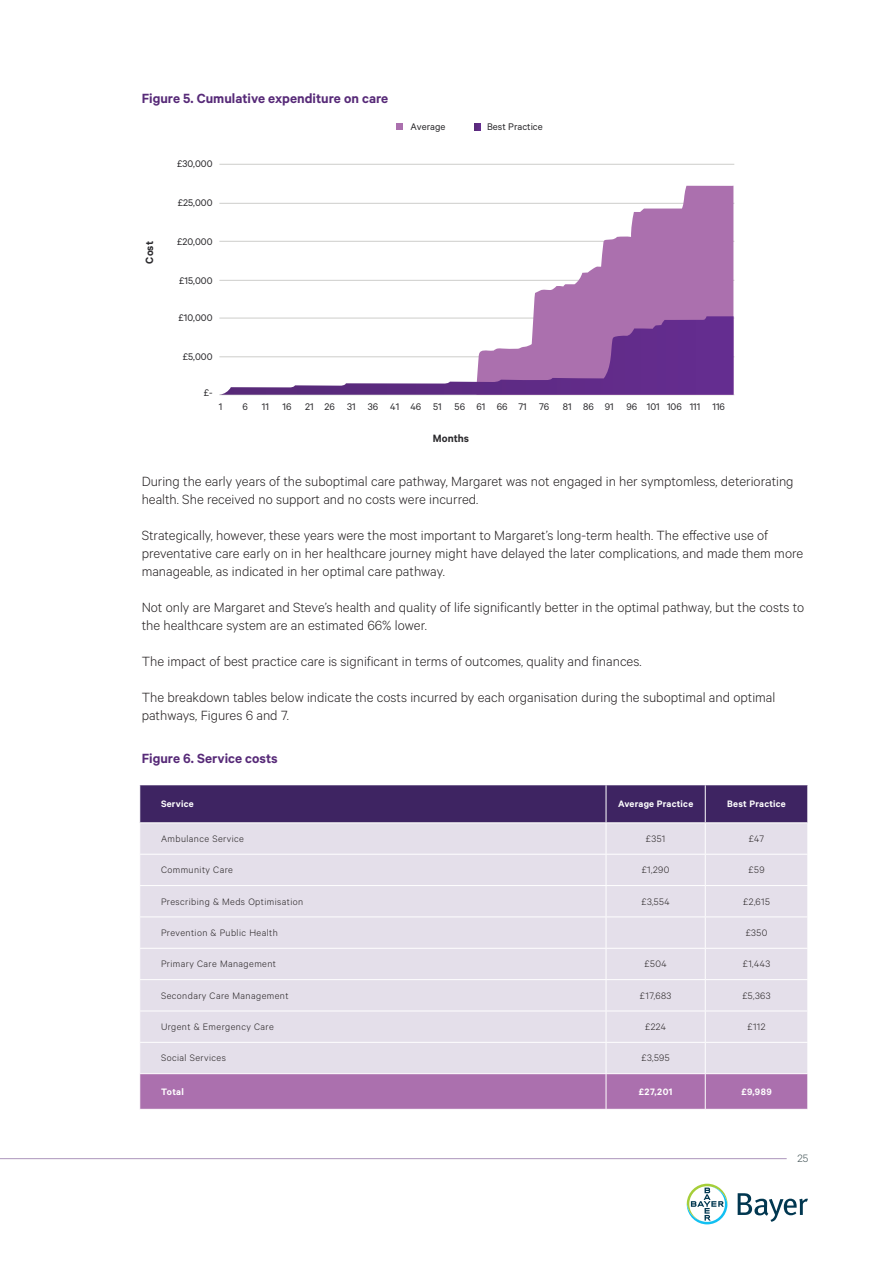
<style>
.page{position:relative;width:893px;height:1263px;background:#fff}
.page>*{position:absolute;margin:0;border:0;box-sizing:border-box;transform-origin:0 0}
.WHC-Paragraph-normal{font:300 15px/18px "Calibre";color:#231f20}
.WHC-Footer{font:600 15px "Calibre";color:#572a78}
.Page_number{font:300 12px "Calibre";color:#425355}
.t1{font:600 11.85px "Calibre";color:#2b2a2d}
.t2{font:10.8px "Calibre";color:#2b2a2d}
.Table-normal-cell-co{font:300 10.5px "Calibre";letter-spacing:.04em;color:#231f20}
.Table-header-2-cell{font:600 10.5px "Calibre";letter-spacing:.02em;color:#fff}
.Table-normal-cell-co-2{font:600 10.5px "Calibre";letter-spacing:.04em;color:#fff}
</style>
<div class="page">
<hr style="left:0;top:1158px;width:787px;height:1px;background:#572a78">
<div style="left:140px;top:785px;width:667px;height:37px;background:#3e2462"></div>
<div style="left:140px;top:823px;width:667px;height:250px;background:#e4dfea"></div>
<svg style="left:140px;top:1074px;width:667px;height:35px;background:#ac72af"></svg>
<hr style="left:606px;top:823px;width:1px;height:31px;background:#fff">
<hr style="left:705px;top:823px;width:1px;height:31px;background:#fff">
<hr style="left:139px;top:854px;width:467px;height:1px;background:#fff">
<hr style="left:606px;top:854px;width:99px;height:1px;background:#fff">
<hr style="left:606px;top:854px;width:1px;height:31px;background:#fff">
<hr style="left:705px;top:854px;width:103px;height:1px;background:#fff">
<hr style="left:705px;top:854px;width:1px;height:31px;background:#fff">
<hr style="left:139px;top:885px;width:467px;height:1px;background:#fff">
<hr style="left:606px;top:885px;width:99px;height:1px;background:#fff">
<hr style="left:606px;top:886px;width:1px;height:30px;background:#fff">
<hr style="left:705px;top:885px;width:103px;height:1px;background:#fff">
<hr style="left:705px;top:886px;width:1px;height:30px;background:#fff">
<hr style="left:139px;top:916px;width:467px;height:1px;background:#fff">
<hr style="left:606px;top:916px;width:99px;height:1px;background:#fff">
<hr style="left:606px;top:917px;width:1px;height:31px;background:#fff">
<hr style="left:705px;top:916px;width:103px;height:1px;background:#fff">
<hr style="left:705px;top:917px;width:1px;height:31px;background:#fff">
<hr style="left:139px;top:948px;width:467px;height:1px;background:#fff">
<hr style="left:606px;top:948px;width:99px;height:1px;background:#fff">
<hr style="left:606px;top:949px;width:1px;height:30px;background:#fff">
<hr style="left:705px;top:948px;width:103px;height:1px;background:#fff">
<hr style="left:705px;top:949px;width:1px;height:30px;background:#fff">
<hr style="left:139px;top:979px;width:467px;height:1px;background:#fff">
<hr style="left:606px;top:979px;width:99px;height:1px;background:#fff">
<hr style="left:606px;top:980px;width:1px;height:30px;background:#fff">
<hr style="left:705px;top:979px;width:103px;height:1px;background:#fff">
<hr style="left:705px;top:980px;width:1px;height:30px;background:#fff">
<hr style="left:139px;top:1010px;width:467px;height:1px;background:#fff">
<hr style="left:606px;top:1010px;width:99px;height:1px;background:#fff">
<hr style="left:606px;top:1011px;width:1px;height:31px;background:#fff">
<hr style="left:705px;top:1010px;width:103px;height:1px;background:#fff">
<hr style="left:705px;top:1011px;width:1px;height:31px;background:#fff">
<hr style="left:139px;top:1042px;width:467px;height:1px;background:#fff">
<hr style="left:606px;top:1042px;width:99px;height:1px;background:#fff">
<hr style="left:606px;top:1043px;width:1px;height:30px;background:#fff">
<hr style="left:705px;top:1042px;width:103px;height:1px;background:#fff">
<hr style="left:705px;top:1043px;width:1px;height:30px;background:#fff">
<hr style="left:606px;top:1074px;width:1px;height:35px;background:#fff">
<hr style="left:705px;top:1074px;width:1px;height:35px;background:#fff">
<hr style="left:606px;top:785px;width:1px;height:37px;background:#fff">
<hr style="left:705px;top:785px;width:1px;height:37px;background:#fff">
<hr style="left:219px;top:241px;width:515px;height:1px;background:#d1d1cf">
<hr style="left:219px;top:203px;width:515px;height:1px;background:#d1d1cf">
<hr style="left:219px;top:164px;width:515px;height:1px;background:#d1d1cf">
<hr style="left:219px;top:280px;width:515px;height:1px;background:#d1d1cf">
<hr style="left:219px;top:318px;width:515px;height:1px;background:#d1d1cf">
<hr style="left:219px;top:356px;width:515px;height:1px;background:#d1d1cf">
<hr style="left:219px;top:394px;width:515px;height:1px;background:#d1d1cf">
<svg style="left:396px;top:124px;width:6px;height:6px"></svg>
<svg style="left:474px;top:124px;width:6px;height:6px"></svg>
<svg style="left:476px;top:186px;width:258px;height:130px"></svg>
<svg style="left:220px;top:316px;width:514px;height:79px"></svg>
<svg style="left:687px;top:1184px;width:40px;height:40px"></svg>
<svg style="left:738px;top:1193px;width:70px;height:29px"></svg>
<p class="WHC-Footer" style="left:142px;top:89px;width:248px">Figure 5. Cumulative expenditure on care</p>
<p class="t2" style="left:177px;top:158px;width:37px">£30,000</p>
<p class="t1" style="left:142px;top:264px;width:24px;rotate:-90deg">Cost</p>
<p class="t2" style="left:178px;top:197px;width:36px">£25,000</p>
<p class="t2" style="left:177px;top:235px;width:37px">£20,000</p>
<p class="t2" style="left:179px;top:275px;width:35px">£15,000</p>
<p class="t2" style="left:179px;top:311px;width:36px">£10,000</p>
<p class="t2" style="left:183px;top:350px;width:31px">£5,000</p>
<p class="t2" style="left:204px;top:387px;width:10px">£-</p>
<p class="t2" style="left:410px;top:121px;width:37px">Average</p>
<p class="t2" style="left:487px;top:121px;width:57px">Best Practice</p>
<p class="t2" style="left:219px;top:400px;width:5px">1</p>
<p class="t2" style="left:242px;top:400px;width:7px">6</p>
<p class="t2" style="left:262px;top:400px;width:31px">11 16</p>
<p class="t2" style="left:305px;top:400px;width:246px">21 26 31 36 41 46 51 56 61 66 71 76</p>
<p class="t2" style="left:563px;top:400px;width:164px">81 86 91 96 101 106 111 116</p>
<p class="t1" style="left:433px;top:431px;width:38px">Months</p>
<p class="WHC-Paragraph-normal" style="left:142px;top:472px;width:653px">During the early years of the suboptimal care pathway, Margaret was not engaged in her symptomless, deteriorating health. She received no support and no costs were incurred.</p>
<p class="WHC-Paragraph-normal" style="left:142px;top:526px;width:663px">Strategically, however, these years were the most important to Margaret’s long-term health. The effective use of preventative care early on in her healthcare journey might have delayed the later complications, and made them more manageable, as indicated in her optimal care pathway.</p>
<p class="WHC-Paragraph-normal" style="left:142px;top:598px;width:664px">Not only are Margaret and Steve’s health and quality of life significantly better in the optimal pathway, but the costs to the healthcare system are an estimated 66% lower.</p>
<p class="WHC-Paragraph-normal" style="left:142px;top:652px;width:501px">The impact of best practice care is significant in terms of outcomes, quality and finances.</p>
<p class="WHC-Paragraph-normal" style="left:142px;top:688px;width:635px">The breakdown tables below indicate the costs incurred by each organisation during the suboptimal and optimal pathways, Figures 6 and 7.</p>
<p class="WHC-Footer" style="left:142px;top:750px;width:138px">Figure 6. Service costs</p>
<p class="Table-header-2-cell" style="left:161px;top:798px;width:34px">Service</p>
<p class="Table-header-2-cell" style="left:618px;top:798px;width:77px">Average Practice</p>
<p class="Table-header-2-cell" style="left:727px;top:798px;width:60px">Best Practice</p>
<p class="Table-normal-cell-co" style="left:161px;top:832px;width:84px">Ambulance Service</p>
<p class="Table-normal-cell-co" style="left:646px;top:832px;width:21px">£351</p>
<p class="Table-normal-cell-co" style="left:749px;top:832px;width:17px">£47</p>
<p class="Table-normal-cell-co" style="left:161px;top:864px;width:73px">Community Care</p>
<p class="Table-normal-cell-co" style="left:642px;top:864px;width:29px">£1,290</p>
<p class="Table-normal-cell-co" style="left:749px;top:864px;width:17px">£59</p>
<p class="Table-normal-cell-co" style="left:161px;top:895px;width:144px">Prescribing &amp; Meds Optimisation</p>
<p class="Table-normal-cell-co" style="left:641px;top:895px;width:30px">£3,554</p>
<p class="Table-normal-cell-co" style="left:743px;top:895px;width:28px">£2,615</p>
<p class="Table-normal-cell-co" style="left:161px;top:927px;width:118px">Prevention &amp; Public Health</p>
<p class="Table-normal-cell-co" style="left:746px;top:927px;width:23px">£350</p>
<p class="Table-normal-cell-co" style="left:161px;top:958px;width:117px">Primary Care Management</p>
<p class="Table-normal-cell-co" style="left:645px;top:958px;width:24px">£504</p>
<p class="Table-normal-cell-co" style="left:743px;top:958px;width:29px">£1,443</p>
<p class="Table-normal-cell-co" style="left:161px;top:989px;width:129px">Secondary Care Management</p>
<p class="Table-normal-cell-co" style="left:640px;top:989px;width:33px">£17,683</p>
<p class="Table-normal-cell-co" style="left:742px;top:989px;width:30px">£5,363</p>
<p class="Table-normal-cell-co" style="left:161px;top:1021px;width:114px">Urgent &amp; Emergency Care</p>
<p class="Table-normal-cell-co" style="left:645px;top:1021px;width:22px">£224</p>
<p class="Table-normal-cell-co" style="left:748px;top:1021px;width:19px">£112</p>
<p class="Table-normal-cell-co" style="left:161px;top:1052px;width:67px">Social Services</p>
<p class="Table-normal-cell-co" style="left:641px;top:1052px;width:30px">£3,595</p>
<p class="Table-normal-cell-co-2" style="left:161px;top:1085px;width:25px">Total</p>
<p class="Table-normal-cell-co-2" style="left:639px;top:1085px;width:35px">£27,201</p>
<p class="Table-normal-cell-co-2" style="left:741px;top:1085px;width:32px">£9,989</p>
<p class="Page_number" style="left:797px;top:1151px;width:12px">25</p>
</div>
